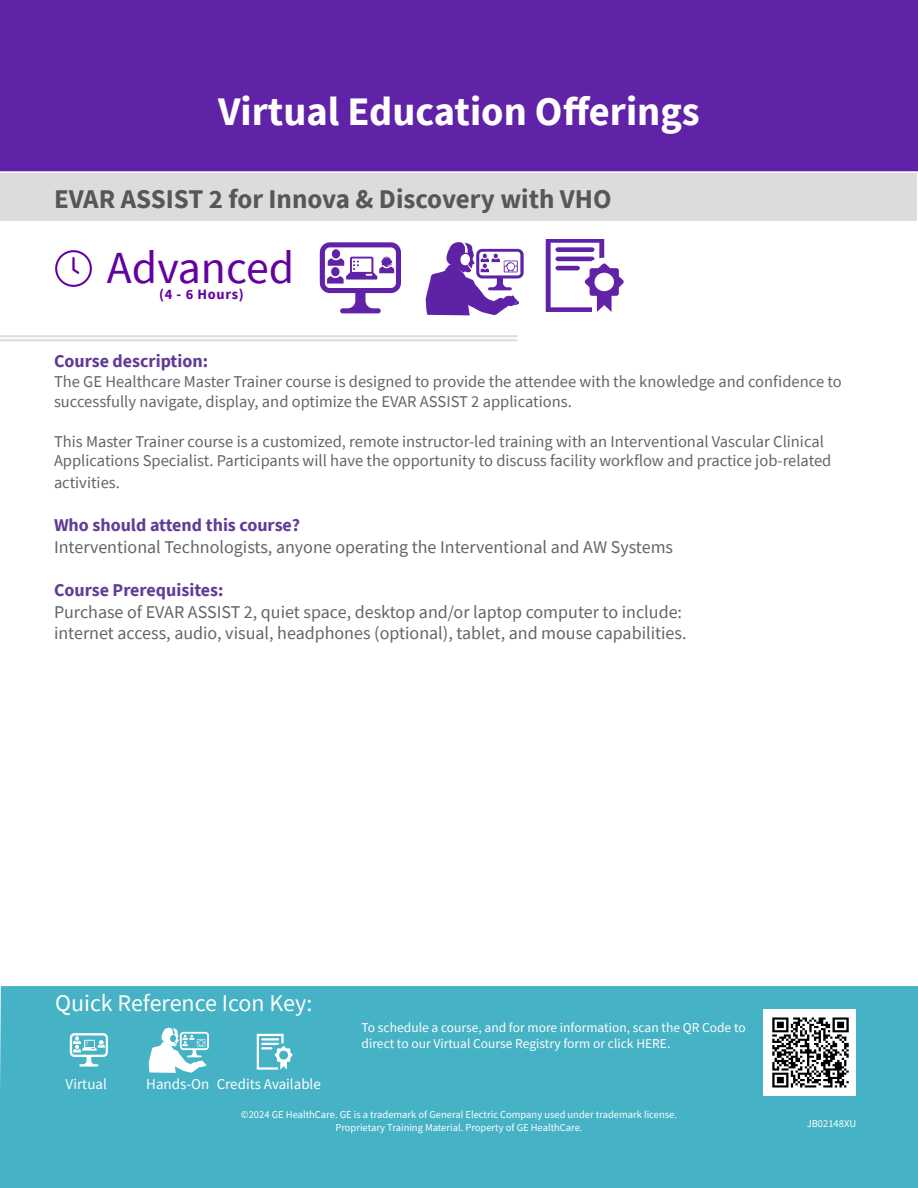
<style>
.page{position:relative;width:918px;height:1188px;background:#fff}
.page>*{position:absolute;margin:0;border:0;box-sizing:border-box;transform-origin:0 0}
.t1{font:45.9px "Source Sans Pro";color:#6400a0}
.t2{font:700 40.5px "Source Sans Pro";color:#fff}
.t3{font:700 27px "Source Sans Pro";color:#575757}
.t4{font:24px "Source Sans Pro";color:#fff}
.t5{font:18px/21.6px "Source Sans Pro";color:#626469}
.t6{font:700 18px "Source Sans Pro";color:#613c97}
.t7{font:16.5px/19.8px "Source Sans Pro";color:#626469}
.t8{font:15px "Source Sans Pro";color:#fff}
.t9{font:700 14.4px "Source Sans Pro";letter-spacing:.05em;color:#6400a0}
.t10{font:13.5px/16.2px "Source Sans Pro";color:#fff}
.t11{font:10.5px/12.6px "Source Sans Pro";color:#fff;text-align:center}
</style>
<div class="page">
<div style="left:1px;top:174px;width:916px;height:47px;background:#dcdcdc"></div>
<hr style="left:0;top:335px;width:518px;height:2px;background:#dcdcdc">
<hr style="left:0;top:339px;width:518px;height:2px;background:#dcdcdc">
<svg style="left:55px;top:250px;width:37px;height:37px"></svg>
<svg style="left:426px;top:242px;width:98px;height:74px"></svg>
<svg style="left:320px;top:242px;width:81px;height:71px"></svg>
<svg style="left:546px;top:240px;width:78px;height:72px"></svg>
<div style="left:0;top:0;width:918px;height:172px;background:#6022a6"></div>
<div style="left:0;top:986px;width:918px;height:202px;background:#45b2c5"></div>
<svg style="left:256px;top:1033px;width:37px;height:38px"></svg>
<svg style="left:69px;top:1032px;width:40px;height:36px"></svg>
<svg style="left:149px;top:1028px;width:60px;height:45px"></svg>
<img style="left:764px;top:1010px;width:92px;height:86px">
<h2 class="t2" style="left:218px;top:84px;width:483px">Virtual Education Offerings</h2>
<h3 class="t3" style="left:54px;top:181px;width:559px">EVAR ASSIST 2 for Innova &amp; Discovery with VHO</h3>
<h1 class="t1" style="left:107px;top:239px;width:189px">Advanced</h1>
<p class="t9" style="left:159px;top:285px;width:86px">(4 - 6 Hours)</p>
<p class="t6" style="left:54px;top:349px;width:156px">Course description:</p>
<p class="t7" style="left:54px;top:372px;width:789px">The GE Healthcare Master Trainer course is designed to provide the attendee with the knowledge and confidence to successfully navigate, display, and optimize the EVAR ASSIST 2 applications.</p>
<p class="t7" style="left:54px;top:431px;width:779px">This Master Trainer course is a customized, remote instructor-led training with an Interventional Vascular Clinical<br>Applications Specialist. Participants will have the opportunity to discuss facility workflow and practice job-related</p>
<p class="t7" style="left:54px;top:472px;width:67px">activities.</p>
<p class="t6" style="left:54px;top:513px;width:248px">Who should attend this course?</p>
<p class="t5" style="left:54px;top:536px;width:621px">Interventional Technologists, anyone operating the Interventional and AW Systems</p>
<p class="t6" style="left:54px;top:578px;width:171px">Course Prerequisites:</p>
<p class="t5" style="left:54px;top:601px;width:634px">Purchase of EVAR ASSIST 2, quiet space, desktop and/or laptop computer to include: internet access, audio, visual, headphones (optional), tablet, and mouse capabilities.</p>
<h3 class="t4" style="left:55px;top:988px;width:259px">Quick Reference Icon Key:</h3>
<p class="t8" style="left:146px;top:1074px;width:65px">Hands-On</p>
<p class="t8" style="left:66px;top:1075px;width:43px">Virtual</p>
<p class="t8" style="left:217px;top:1075px;width:106px">Credits Available</p>
<p class="t10" style="left:362px;top:1019px;width:386px">To schedule a course, and for more information, scan the QR Code to direct to our Virtual Course Registry form or click HERE.</p>
<p class="t11" style="left:241px;top:1109px;width:438px">©2024 GE HealthCare. GE is a trademark of General Electric Company used under trademark license.<br>Proprietary Training Material. Property of GE HealthCare.</p>
<p class="t11" style="left:807px;top:1117px;width:51px">JB02148XU</p>
</div>
